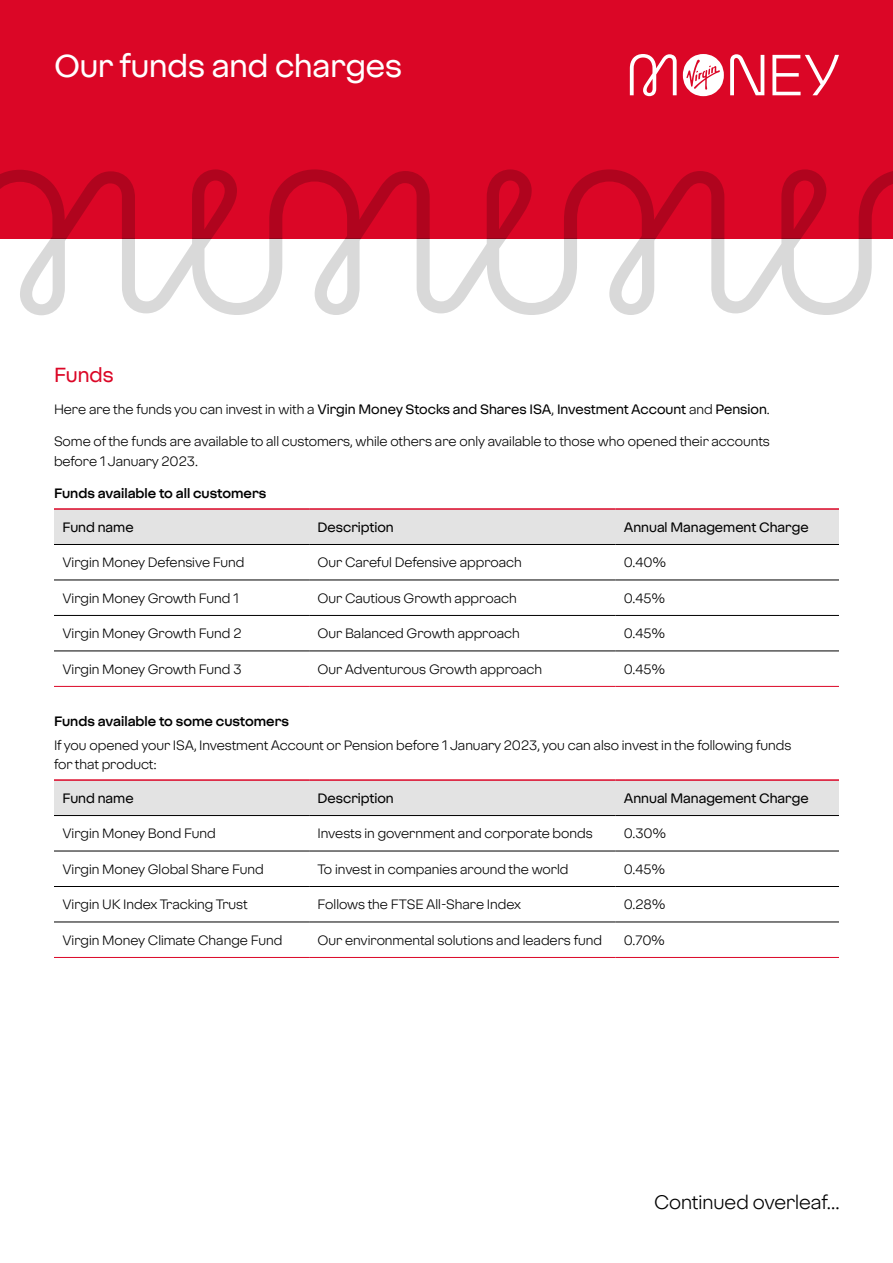
<style>
.page{position:relative;width:893px;height:1263px;background:#fff}
.page>*{position:absolute;margin:0;border:0;box-sizing:border-box;transform-origin:0 0}
.t1{font:500 31.5px "Virgin Money Sans";color:#fff}
.t2{font:500 20.25px "Virgin Money Sans";color:#db0626}
.t3{font:19.5px "Virgin Money Sans";color:#000}
.t4{font:13.5px/19.5px "Virgin Money Sans";color:#000}
.t5{font:500 13.5px "Virgin Money Sans";color:#000}
.t6{font:700 13.5px "Virgin Money Sans";color:#000}
.s1{font-weight:400}
</style>
<div class="page">
<div style="left:0;top:0;width:893px;height:238px;background:#db0626"></div>
<svg style="left:0;top:169px;width:893px;height:146px"></svg>
<svg style="left:630px;top:54px;width:209px;height:42px"></svg>
<div style="left:54px;top:510px;width:785px;height:34px;background:#e3e3e3"></div>
<hr style="left:54px;top:544px;width:255px;height:1px;background:#000">
<hr style="left:309px;top:544px;width:306px;height:1px;background:#000">
<hr style="left:615px;top:544px;width:224px;height:1px;background:#000">
<hr style="left:54px;top:615px;width:255px;height:1px;background:#000">
<hr style="left:309px;top:615px;width:306px;height:1px;background:#000">
<hr style="left:615px;top:615px;width:224px;height:1px;background:#000">
<hr style="left:54px;top:651px;width:255px;height:1px;background:#000">
<hr style="left:309px;top:651px;width:306px;height:1px;background:#000">
<hr style="left:615px;top:651px;width:224px;height:1px;background:#000">
<hr style="left:54px;top:580px;width:255px;height:1px;background:#000">
<hr style="left:309px;top:580px;width:306px;height:1px;background:#000">
<hr style="left:615px;top:580px;width:224px;height:1px;background:#000">
<hr style="left:54px;top:508px;width:255px;height:2px;background:#db0626">
<hr style="left:309px;top:508px;width:306px;height:2px;background:#db0626">
<hr style="left:615px;top:508px;width:224px;height:2px;background:#db0626">
<hr style="left:54px;top:686px;width:255px;height:1px;background:#db0626">
<hr style="left:309px;top:686px;width:306px;height:1px;background:#db0626">
<hr style="left:615px;top:686px;width:224px;height:1px;background:#db0626">
<div style="left:54px;top:781px;width:785px;height:34px;background:#e3e3e3"></div>
<hr style="left:54px;top:815px;width:255px;height:1px;background:#000">
<hr style="left:309px;top:815px;width:306px;height:1px;background:#000">
<hr style="left:615px;top:815px;width:224px;height:1px;background:#000">
<hr style="left:54px;top:886px;width:255px;height:1px;background:#000">
<hr style="left:309px;top:886px;width:306px;height:1px;background:#000">
<hr style="left:615px;top:886px;width:224px;height:1px;background:#000">
<hr style="left:54px;top:922px;width:255px;height:1px;background:#000">
<hr style="left:309px;top:922px;width:306px;height:1px;background:#000">
<hr style="left:615px;top:922px;width:224px;height:1px;background:#000">
<hr style="left:54px;top:851px;width:255px;height:1px;background:#000">
<hr style="left:309px;top:851px;width:306px;height:1px;background:#000">
<hr style="left:615px;top:851px;width:224px;height:1px;background:#000">
<hr style="left:54px;top:779px;width:255px;height:2px;background:#db0626">
<hr style="left:309px;top:779px;width:306px;height:2px;background:#db0626">
<hr style="left:615px;top:779px;width:224px;height:2px;background:#db0626">
<hr style="left:54px;top:957px;width:255px;height:1px;background:#db0626">
<hr style="left:309px;top:957px;width:306px;height:1px;background:#db0626">
<hr style="left:615px;top:957px;width:224px;height:1px;background:#db0626">
<p class="t1" style="left:54px;top:47px;width:350px">Our funds and charges</p>
<h2 class="t2" style="left:54px;top:362px;width:61px">Funds</h2>
<p class="t5" style="left:54px;top:401px;width:717px"><span class="s1">Here are the funds you can invest in with a</span> Virgin Money Stocks and Shares ISA<span class="s1">,</span> Investment Account <span class="s1">and</span> Pension<span class="s1">.</span></p>
<p class="t4" style="left:54px;top:431px;width:717px">Some of the funds are available to all customers, while others are only available to those who opened their accounts before 1 January 2023.</p>
<p class="t6" style="left:54px;top:485px;width:214px">Funds available to all customers</p>
<p class="t5" style="left:63px;top:519px;width:73px">Fund name</p>
<p class="t5" style="left:318px;top:519px;width:78px">Description</p>
<p class="t5" style="left:624px;top:519px;width:186px">Annual Management Charge</p>
<p class="t4" style="left:63px;top:552px;width:184px">Virgin Money Defensive Fund</p>
<p class="t4" style="left:318px;top:552px;width:206px">Our Careful Defensive approach</p>
<p class="t4" style="left:624px;top:552px;width:44px">0.40%</p>
<p class="t4" style="left:63px;top:588px;width:178px">Virgin Money Growth Fund 1</p>
<p class="t4" style="left:318px;top:588px;width:201px">Our Cautious Growth approach</p>
<p class="t4" style="left:624px;top:588px;width:43px">0.45%</p>
<p class="t4" style="left:63px;top:623px;width:180px">Virgin Money Growth Fund 2</p>
<p class="t4" style="left:318px;top:623px;width:204px">Our Balanced Growth approach</p>
<p class="t4" style="left:624px;top:623px;width:43px">0.45%</p>
<p class="t4" style="left:63px;top:659px;width:181px">Virgin Money Growth Fund 3</p>
<p class="t4" style="left:318px;top:659px;width:226px">Our Adventurous Growth approach</p>
<p class="t4" style="left:624px;top:659px;width:43px">0.45%</p>
<p class="t6" style="left:54px;top:712px;width:237px">Funds available to some customers</p>
<p class="t4" style="left:54px;top:735px;width:739px">If you opened your ISA, Investment Account or Pension before 1 January 2023, you can also invest in the following funds for that product:</p>
<p class="t5" style="left:63px;top:790px;width:73px">Fund name</p>
<p class="t5" style="left:318px;top:790px;width:78px">Description</p>
<p class="t5" style="left:624px;top:790px;width:186px">Annual Management Charge</p>
<p class="t4" style="left:63px;top:823px;width:155px">Virgin Money Bond Fund</p>
<p class="t4" style="left:318px;top:823px;width:277px">Invests in government and corporate bonds</p>
<p class="t4" style="left:624px;top:823px;width:44px">0.30%</p>
<p class="t4" style="left:63px;top:859px;width:203px">Virgin Money Global Share Fund</p>
<p class="t4" style="left:318px;top:859px;width:252px">To invest in companies around the world</p>
<p class="t4" style="left:624px;top:859px;width:43px">0.45%</p>
<p class="t4" style="left:63px;top:894px;width:187px">Virgin UK Index Tracking Trust</p>
<p class="t4" style="left:318px;top:894px;width:205px">Follows the FTSE All-Share Index</p>
<p class="t4" style="left:624px;top:894px;width:43px">0.28%</p>
<p class="t4" style="left:63px;top:930px;width:221px">Virgin Money Climate Change Fund</p>
<p class="t4" style="left:318px;top:930px;width:286px">Our environmental solutions and leaders fund</p>
<p class="t4" style="left:624px;top:930px;width:42px">0.70%</p>
<p class="t3" style="left:654px;top:1190px;width:187px">Continued overleaf...</p>
</div>
